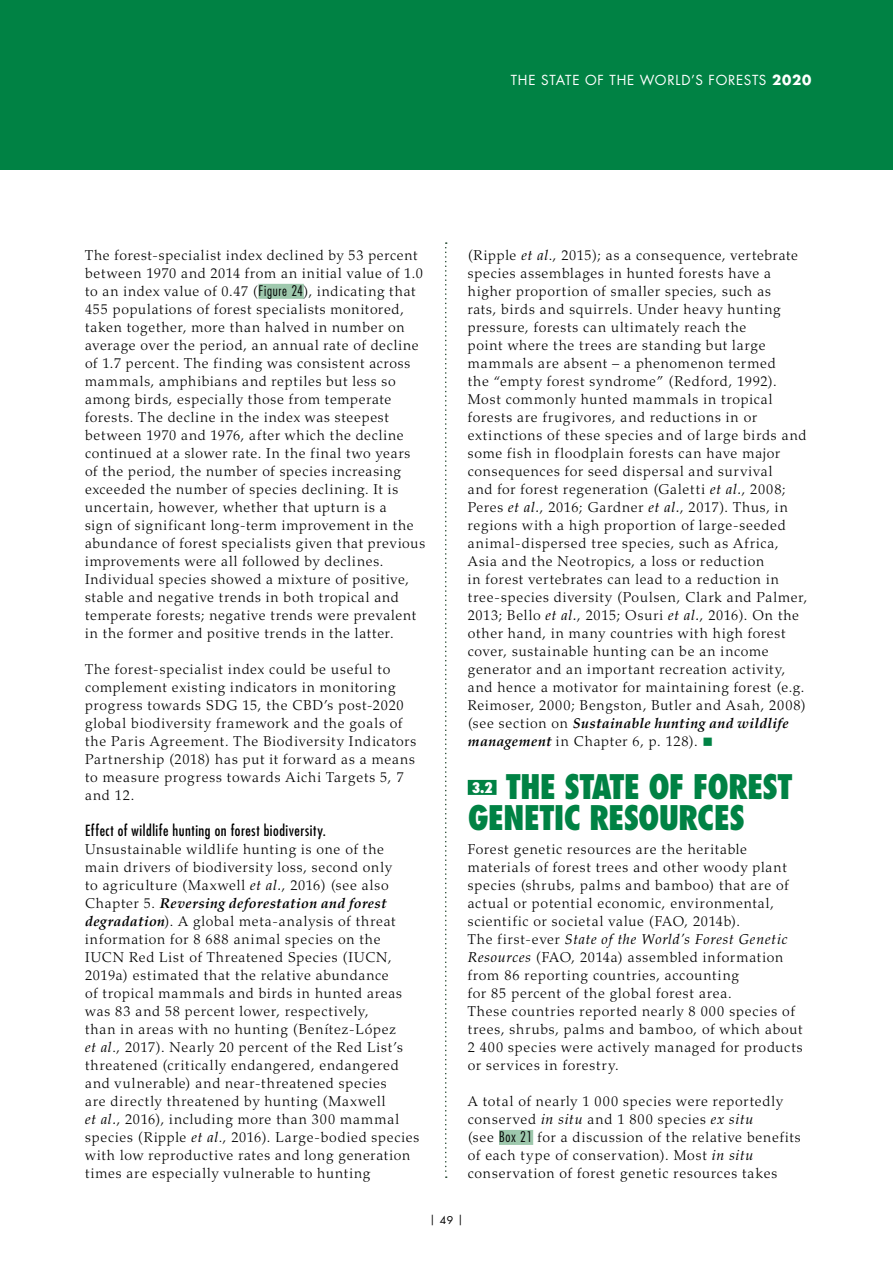
<style>
.page{position:relative;width:893px;height:1263px;background:#fff}
.page>*{position:absolute;margin:0;border:0;box-sizing:border-box;transform-origin:0 0}
.t1{font:800 condensed 33px/31.5px "Futura Std";letter-spacing:-.03em;color:#008244}
.t2{font:condensed 15px "Futura Std";letter-spacing:.035em;color:#000}
.t3{font:300 14.25px/18px "Palatino LT Std";letter-spacing:.055em;color:#000}
.t4{font:800 condensed 14.25px "Futura Std";color:#fff}
.t5{font:13.5px "Futura Std";letter-spacing:.055em;color:#fff}
.t6{font:10.5px "Futura Std";color:#000}
.s1{font-weight:700}
.s2{font-family:"Futura Std";font-stretch:condensed}
.s3{font-weight:400;font-style:italic}
.s4{font-weight:700;font-style:italic}
.s5{color:#008244}
</style>
<div class="page">
<div style="left:0;top:0;width:893px;height:170px;background:#008244"></div>
<svg style="left:445px;top:242px;width:2px;height:936px"></svg>
<div style="left:258px;top:284px;width:46px;height:15px;background:#9ec8ad"></div>
<div style="left:468px;top:780px;width:28px;height:15px;background:#008244"></div>
<div style="left:499px;top:1130px;width:34px;height:15px;background:#9ec8ad"></div>
<p class="t5" style="left:511px;top:71px;width:302px">THE STATE OF THE WORLD’S FORESTS <span class="s1">2020</span></p>
<p class="t3" style="left:85px;top:246px;width:342px">The forest-specialist index declined by 53 percent between 1970 and 2014 from an initial value of 1.0 to an index value of 0.47 (<span class="s2">Figure 24</span>), indicating that 455 populations of forest specialists monitored, taken together, more than halved in number on average over the period, an annual rate of decline of 1.7 percent. The finding was consistent across mammals, amphibians and reptiles but less so among birds, especially those from temperate forests. The decline in the index was steepest between 1970 and 1976, after which the decline continued at a slower rate. In the final two years of the period, the number of species increasing exceeded the number of species declining. It is uncertain, however, whether that upturn is a<br>sign of significant long-term improvement in the abundance of forest specialists given that previous improvements were all followed by declines.<br>Individual species showed a mixture of positive, stable and negative trends in both tropical and temperate forests; negative trends were prevalent in the former and positive trends in the latter.</p>
<p class="t3" style="left:85px;top:660px;width:333px">The forest-specialist index could be useful to complement existing indicators in monitoring progress towards SDG 15, the CBD’s post-2020 global biodiversity framework and the goals of the Paris Agreement. The Biodiversity Indicators Partnership (2018) has put it forward as a means to measure progress towards Aichi Targets 5, 7 and 12.</p>
<p class="t2" style="left:85px;top:821px;width:242px">Effect of wildlife hunting on forest biodiversity.</p>
<p class="t3" style="left:85px;top:840px;width:336px">Unsustainable wildlife hunting is one of the main drivers of biodiversity loss, second only<br>to agriculture (Maxwell <span class="s3">et al.</span>, 2016) (see also Chapter 5. <span class="s4">Reversing deforestation and forest degradation</span>). A global meta-analysis of threat information for 8 688 animal species on the IUCN Red List of Threatened Species (IUCN, 2019a) estimated that the relative abundance<br>of tropical mammals and birds in hunted areas was 83 and 58 percent lower, respectively,<br>than in areas with no hunting (Benítez-López<br><span class="s3">et al</span>., 2017). Nearly 20 percent of the Red List’s threatened (critically endangered, endangered and vulnerable) and near-threatened species<br>are directly threatened by hunting (Maxwell<br><span class="s3">et al.</span>, 2016), including more than 300 mammal species (Ripple <span class="s3">et al</span>., 2016). Large-bodied species with low reproductive rates and long generation times are especially vulnerable to hunting</p>
<p class="t3" style="left:468px;top:246px;width:341px">(Ripple <span class="s3">et al</span>., 2015); as a consequence, vertebrate species assemblages in hunted forests have a higher proportion of smaller species, such as<br>rats, birds and squirrels. Under heavy hunting pressure, forests can ultimately reach the<br>point where the trees are standing but large mammals are absent – a phenomenon termed<br>the “empty forest syndrome” (Redford, 1992).<br>Most commonly hunted mammals in tropical forests are frugivores, and reductions in or extinctions of these species and of large birds and some fish in floodplain forests can have major consequences for seed dispersal and survival<br>and for forest regeneration (Galetti <span class="s3">et al.</span>, 2008; Peres <span class="s3">et al.</span>, 2016; Gardner <span class="s3">et al.</span>, 2017). Thus, in regions with a high proportion of large-seeded animal-dispersed tree species, such as Africa, Asia and the Neotropics, a loss or reduction<br>in forest vertebrates can lead to a reduction in tree-species diversity (Poulsen, Clark and Palmer, 2013; Bello <span class="s3">et al.</span>, 2015; Osuri <span class="s3">et al.</span>, 2016). On the other hand, in many countries with high forest cover, sustainable hunting can be an income generator and an important recreation activity, and hence a motivator for maintaining forest (e.g.<br>Reimoser, 2000; Bengston, Butler and Asah, 2008) (see section on <span class="s4">Sustainable hunting and wildlife management</span> in Chapter 6, p. 128). <span class="s5">■</span></p>
<p class="t4" style="left:472px;top:778px;width:23px">3.2</p>
<h1 class="t1" style="left:468px;top:770px;width:327px;text-indent:38px">THE STATE OF FOREST<br>GENETIC RESOURCES</h1>
<p class="t3" style="left:468px;top:840px;width:336px">Forest genetic resources are the heritable materials of forest trees and other woody plant species (shrubs, palms and bamboo) that are of actual or potential economic, environmental, scientific or societal value (FAO, 2014b).<br>The first-ever <span class="s3">State of the World’s Forest Genetic Resources</span> (FAO, 2014a) assembled information from 86 reporting countries, accounting<br>for 85 percent of the global forest area.<br>These countries reported nearly 8 000 species of trees, shrubs, palms and bamboo, of which about 2 400 species were actively managed for products or services in forestry.</p>
<p class="t3" style="left:468px;top:1092px;width:334px">A total of nearly 1 000 species were reportedly conserved <span class="s3">in situ</span> and 1 800 species <span class="s3">ex situ<br></span>(see <span class="s2">Box 21</span> for a discussion of the relative benefits of each type of conservation). Most <span class="s3">in situ </span>conservation of forest genetic resources takes</p>
<p class="t6" style="left:429px;top:1213px;width:35px">| 49 |</p>
</div>
